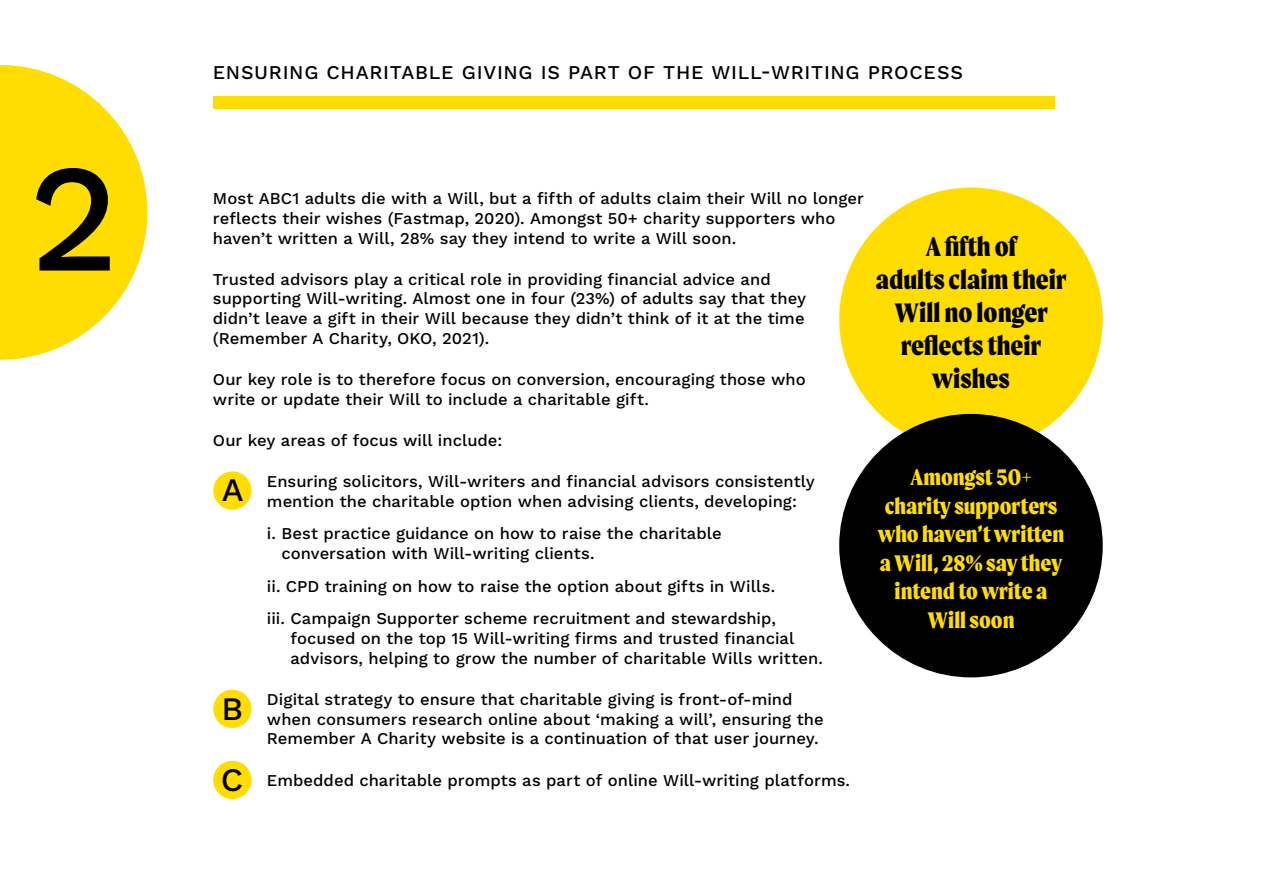
<style>
.page{position:relative;width:1263px;height:893px;background:#fff}
.page>*{position:absolute;margin:0;border:0;box-sizing:border-box;transform-origin:0 0}
.t1{font:500 153.15px "Work Sans";color:#000}
.t2{font:500 32.7px/70.9px "Work Sans";color:#000}
.t3{font:800 28.5px/33px "Moret";color:#000;text-align:center}
.t4{font:800 24px/28.5px "Moret";color:#fd0;text-align:center}
.t5{font:500 19.5px "Work Sans";letter-spacing:.035em;color:#000}
.t6{font:500 16.5px/19.8px "Work Sans";color:#000}
</style>
<div class="page">
<svg style="left:0;top:65px;width:147px;height:295px"></svg>
<div style="left:213px;top:96px;width:841px;height:13px;background:#fd0"></div>
<div style="left:213px;top:471px;width:39px;height:39px;background:#fd0;border-radius:50%"></div>
<div style="left:213px;top:690px;width:39px;height:38px;background:#fd0;border-radius:50%"></div>
<div style="left:213px;top:761px;width:39px;height:38px;background:#fd0;border-radius:50%"></div>
<div style="left:839px;top:188px;width:264px;height:263px;background:#fd0;border-radius:50%"></div>
<div style="left:839px;top:414px;width:264px;height:263px;background:#000;border-radius:50%"></div>
<h1 class="t1" style="left:29px;top:129px;width:91px">2</h1>
<p class="t5" style="left:213px;top:61px;width:751px">ENSURING CHARITABLE GIVING IS PART OF THE WILL-WRITING PROCESS</p>
<p class="t6" style="left:213px;top:189px;width:652px">Most ABC1 adults die with a Will, but a fifth of adults claim their Will no longer reflects their wishes (Fastmap, 2020). Amongst 50+ charity supporters who haven’t written a Will, 28% say they intend to write a Will soon.</p>
<p class="t6" style="left:213px;top:270px;width:595px">Trusted advisors play a critical role in providing financial advice and supporting Will-writing. Almost one in four (23%) of adults say that they didn’t leave a gift in their Will because they didn’t think of it at the time (Remember A Charity, OKO, 2021).</p>
<p class="t6" style="left:213px;top:370px;width:594px">Our key role is to therefore focus on conversion, encouraging those who write or update their Will to include a charitable gift.</p>
<p class="t6" style="left:213px;top:431px;width:291px">Our key areas of focus will include:</p>
<p class="t6" style="left:267px;top:472px;width:549px">Ensuring solicitors, Will-writers and financial advisors consistently mention the charitable option when advising clients, developing:</p>
<p class="t6" style="left:281px;top:524px;width:442px;text-indent:-14px">i. Best practice guidance on how to raise the charitable conversation with Will-writing clients.</p>
<p class="t6" style="left:267px;top:570px;width:510px;line-height:32.5px">ii. CPD training on how to raise the option about gifts in Wills. iii. Campaign Supporter scheme recruitment and stewardship,</p>
<p class="t6" style="left:290px;top:629px;width:534px">focused on the top 15 Will-writing firms and trusted financial advisors, helping to grow the number of charitable Wills written.</p>
<p class="t6" style="left:267px;top:690px;width:558px">Digital strategy to ensure that charitable giving is front-of-mind when consumers research online about ‘making a will’, ensuring the<br>Remember A Charity website is a continuation of that user journey.</p>
<p class="t6" style="left:267px;top:771px;width:585px">Embedded charitable prompts as part of online Will-writing platforms.</p>
<h2 class="t2" style="left:222px;top:456px;width:23px">A</h2>
<h2 class="t2" style="left:221px;top:675px;width:24px">B<br>C</h2>
<h3 class="t3" style="left:876px;top:230px;width:192px">A fifth of<br>adults claim their<br>Will no longer reflects their wishes</h3>
<h3 class="t4" style="left:878px;top:463px;width:188px">Amongst 50+ charity supporters who haven’t written a Will, 28% say they intend to write a<br>Will soon</h3>
</div>
